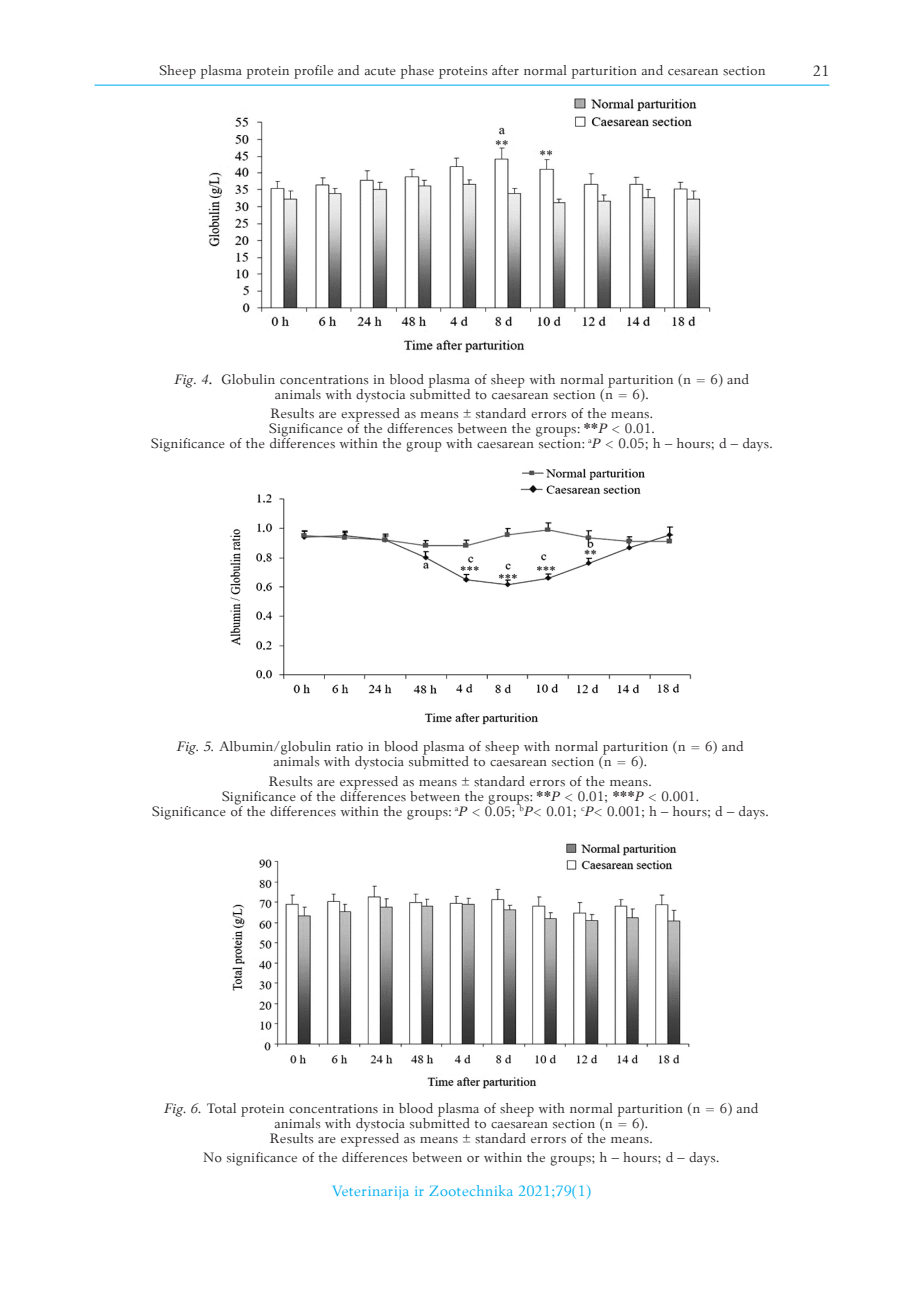
<style>
.page{position:relative;width:906px;height:1289px;background:#fff}
.page>*{position:absolute;margin:0;border:0;box-sizing:border-box;transform-origin:0 0}
.t1{font:16.5px "Palemonas";color:#00aeef}
.t2{font:16.5px "Palemonas";color:#231f20}
.t3{font:15px/15px "Palemonas";color:#231f20;text-align:center}
.s1{font-style:italic}
.s2{font-weight:700}
</style>
<div class="page">
<hr style="left:95px;top:85px;width:734px;height:1px;background:#00aeef">
<img style="left:208px;top:98px;width:503px;height:255px">
<img style="left:230px;top:468px;width:462px;height:257px">
<img style="left:232px;top:843px;width:458px;height:246px">
<p class="t3" style="left:159px;top:62px;width:608px">Sheep plasma protein profile and acute phase proteins after normal parturition and cesarean section</p>
<p class="t2" style="left:813px;top:60px;width:18px">21</p>
<p class="t3" style="left:174px;top:371px;width:576px"><span class="s1">Fig. 4</span><span class="s2">.</span> Globulin concentrations in blood plasma of sheep with normal parturition (n = 6) and animals with dystocia submitted to caesarean section (n = 6).</p>
<p class="t3" style="left:151px;top:405px;width:623px">Results are expressed as means ± standard errors of the means.<br>Significance of the differences between the groups: <span class="s2">**</span><span class="s1">P</span> &lt; 0.01.<br>Significance of the differences within the group with caesarean section: <sup>a</sup><span class="s1">P</span> &lt; 0.05; h – hours; d – days.</p>
<p class="t3" style="left:177px;top:739px;width:568px"><span class="s1">Fig. 5.</span> Albumin/globulin ratio in blood plasma of sheep with normal parturition (n = 6) and animals with dystocia submitted to caesarean section (n = 6).</p>
<p class="t3" style="left:152px;top:773px;width:619px">Results are expressed as means ± standard errors of the means.<br>Significance of the differences between the groups: <span class="s2">**</span><span class="s1">P</span> &lt; 0.01; <span class="s2">***</span><span class="s1">P</span> &lt; 0.001.<br>Significance of the differences within the groups: <sup>а</sup><span class="s1">P</span> &lt; 0.05; <sup>b</sup><span class="s1">P</span>&lt; 0.01; <sup>c</sup><span class="s1">P</span>&lt; 0.001; h – hours; d – days.</p>
<p class="t3" style="left:164px;top:1100px;width:596px"><span class="s1">Fig. 6.</span> Total protein concentrations in blood plasma of sheep with normal parturition (n = 6) and animals with dystocia submitted to caesarean section (n = 6).<br>Results are expressed as means ± standard errors of the means.</p>
<p class="t3" style="left:203px;top:1149px;width:518px">No significance of the differences between or within the groups; h – hours; d – days.</p>
<p class="t1" style="left:332px;top:1179px;width:261px">Veterinarija ir Zootechnika 2021;79(1)</p>
</div>
